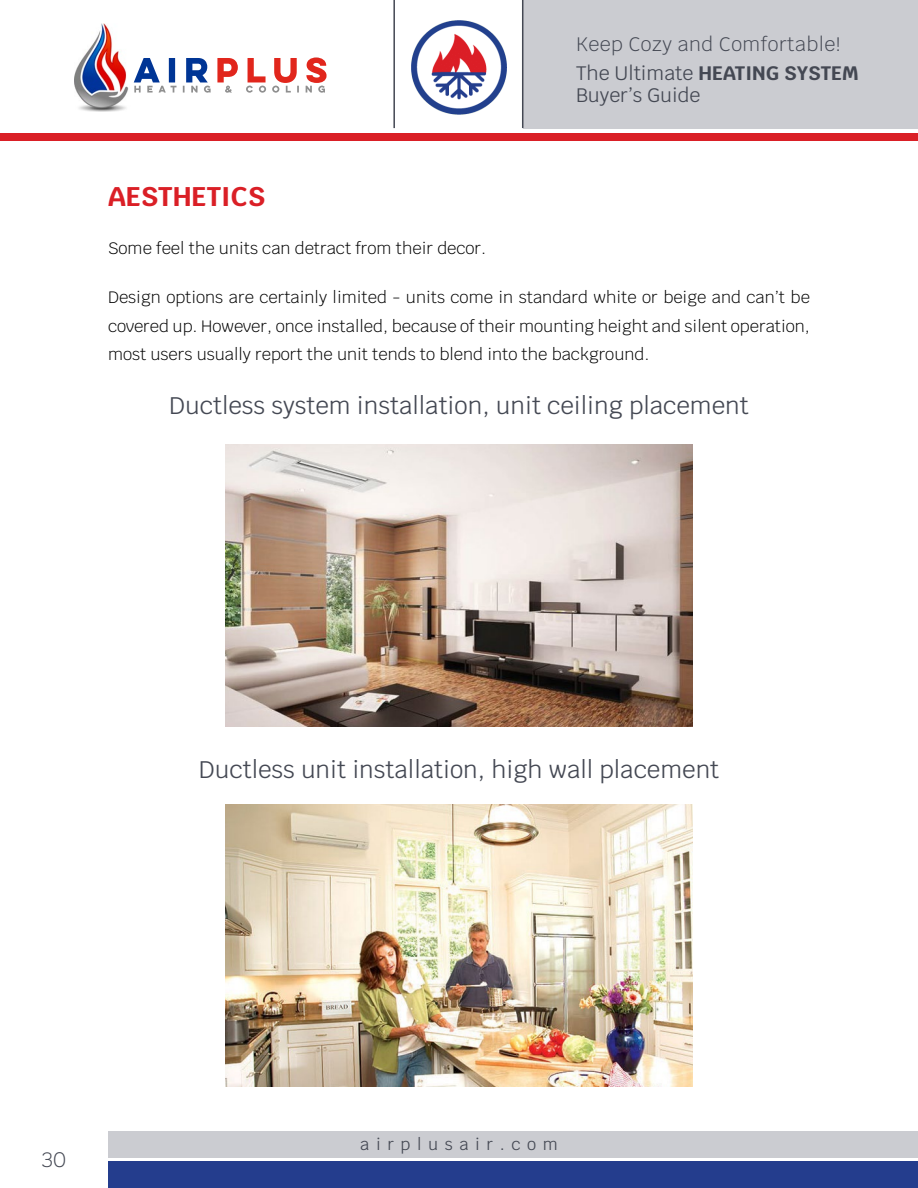
<style>
.page{position:relative;width:918px;height:1188px;background:#fff}
.page>*{position:absolute;margin:0;border:0;box-sizing:border-box;transform-origin:0 0}
.t1{font:700 27px "Krub";color:#da1f26}
.t2{font:24px "Krub";color:#444853}
.t3{font:300 21px "Krub";color:#444853}
.t4{font:300 19.5px/29.2px "Krub";letter-spacing:.025em;color:#444853}
.t5{font:19.5px "Krub";color:#444853}
.t6{font:300 16.5px/28.5px "Krub";color:#000;text-align:justify}
.t7{font:16.5px "Krub";letter-spacing:.4em;color:#444853}
.s1{font-weight:400}
.s2{font-weight:700}
</style>
<div class="page">
<img style="left:75px;top:23px;width:248px;height:89px">
<img style="left:134px;top:58px;width:193px;height:25px">
<img style="left:134px;top:86px;width:191px;height:7px">
<div style="left:523px;top:0;width:395px;height:128px;background:#cbccd1"></div>
<img style="left:412px;top:20px;width:94px;height:95px">
<div style="left:0;top:133px;width:918px;height:7px;background:#da1f26"></div>
<hr style="left:522px;top:0;width:1px;height:128px;background:#444853">
<hr style="left:393px;top:0;width:2px;height:128px;background:#444853">
<div style="left:108px;top:1162px;width:810px;height:26px;background:#243d8d"></div>
<div style="left:108px;top:1132px;width:810px;height:26px;background:#cbccd1"></div>
<img style="left:226px;top:444px;width:466px;height:283px">
<img style="left:226px;top:804px;width:466px;height:283px">
<p class="t4" style="left:576px;top:29px;width:284px">Keep Cozy and Comfortable!<br><span class="s1">The Ultimate</span> <span class="s2">HEATING SYSTEM</span></p>
<p class="t5" style="left:576px;top:79px;width:126px">Buyer’s Guide</p>
<h1 class="t1" style="left:108px;top:181px;width:159px">AESTHETICS</h1>
<p class="t6" style="left:108px;top:234px;width:380px">Some feel the units can detract from their decor.</p>
<p class="t6" style="left:108px;top:283px;width:704px">Design options are certainly limited - units come in standard white or beige and can’t be covered up. However, once installed, because of their mounting height and silent operation, most users usually report the unit tends to blend into the background.</p>
<h2 class="t2" style="left:169px;top:385px;width:581px">Ductless system installation, unit ceiling placement</h2>
<h2 class="t2" style="left:199px;top:749px;width:522px">Ductless unit installation, high wall placement</h2>
<p class="t3" style="left:42px;top:1142px;width:26px">30</p>
<p class="t7" style="left:360px;top:1130px;width:199px">airplusair.com</p>
</div>
